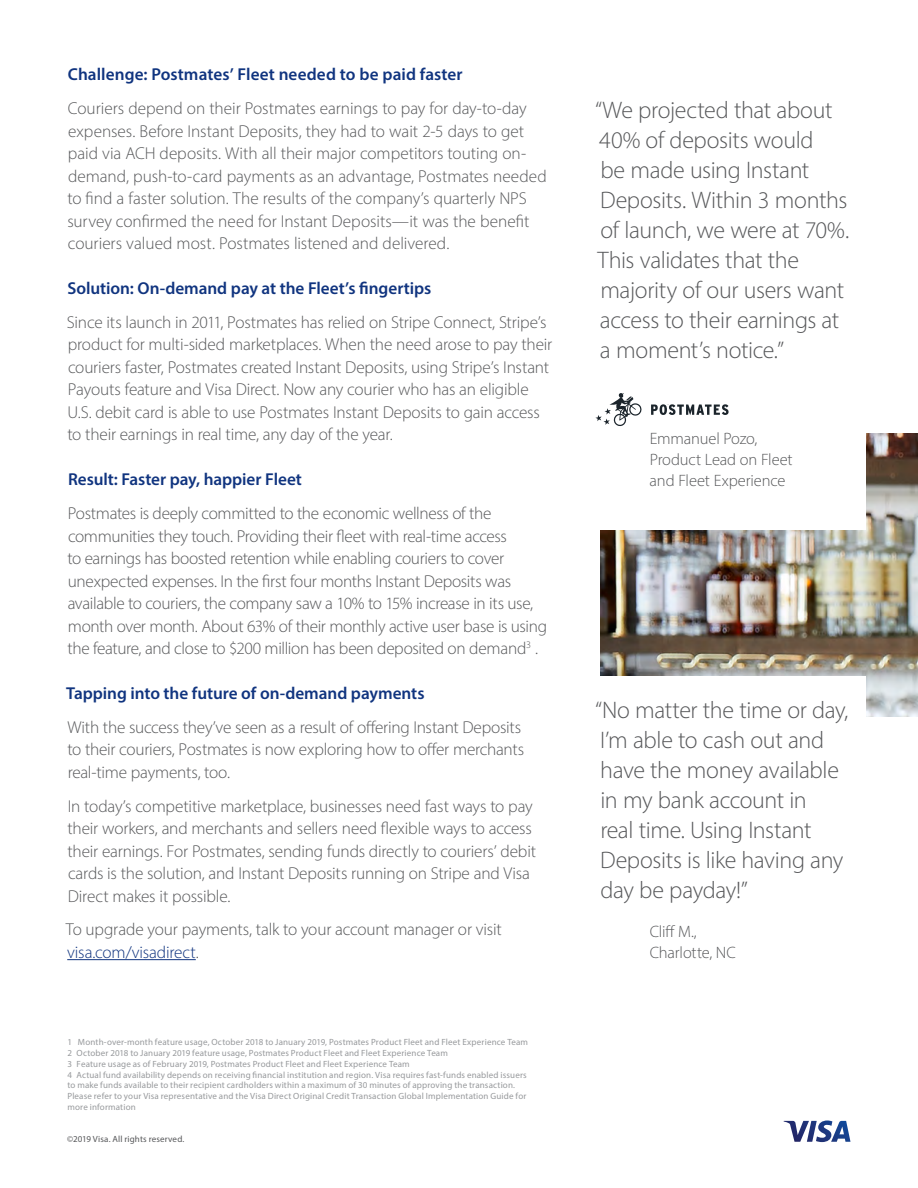
<style>
.page{position:relative;width:918px;height:1188px;background:#fff}
.page>*{position:absolute;margin:0;border:0;box-sizing:border-box;transform-origin:0 0}
.t1{font:300 24px/30px "Myriad Pro";letter-spacing:-.015em;color:#57585a}
.t2{font:300 17.25px/22.5px "Myriad Pro";letter-spacing:-.01em;color:#57585a}
.t3{font:600 17.25px "Myriad Pro";color:#10347f}
.t4{font:300 16.5px/21px "Myriad Pro";letter-spacing:-.01em;color:#57585a}
.Span{font:300 10.05px "Myriad Pro";color:#57585a}
.t5{font:9px/10.8px "Myriad Pro";letter-spacing:.015em;color:#97999c}
.t6{font:9px "Myriad Pro";letter-spacing:.015em;color:#57585a}
.s1{color:#10347f}
</style>
<div class="page">
<img style="left:601px;top:433px;width:317px;height:284px">
<hr style="left:67px;top:959px;width:129px;height:1px;background:#10347f">
<div style="left:584px;top:676px;width:282px;height:307px;background:#fff"></div>
<div style="left:584px;top:105px;width:282px;height:425px;background:#fff"></div>
<svg style="left:651px;top:404px;width:78px;height:11px"></svg>
<svg style="left:595px;top:393px;width:47px;height:33px"></svg>
<svg style="left:784px;top:1120px;width:66px;height:22px"></svg>
<h2 class="t3" style="left:68px;top:64px;width:396px">Challenge: Postmates’ Fleet needed to be paid faster</h2>
<p class="t2" style="left:67px;top:97px;width:481px">Couriers depend on their Postmates earnings to pay for day-to-day expenses. Before Instant Deposits, they had to wait 2-5 days to get paid via ACH deposits. With all their major competitors touting on&shy;demand, push-to-card payments as an advantage, Postmates needed to find a faster solution. The results of the company’s quarterly NPS survey confirmed the need for Instant Deposits—it was the benefit couriers valued most. Postmates listened and delivered.</p>
<h2 class="t3" style="left:68px;top:277px;width:365px">Solution: On-demand pay at the Fleet’s fingertips</h2>
<p class="t2" style="left:67px;top:311px;width:487px">Since its launch in 2011, Postmates has relied on Stripe Connect, Stripe’s product for multi-sided marketplaces. When the need arose to pay their couriers faster, Postmates created Instant Deposits, using Stripe’s Instant Payouts feature and Visa Direct. Now any courier who has an eligible U.S. debit card is able to use Postmates Instant Deposits to gain access to their earnings in real time, any day of the year.</p>
<h2 class="t3" style="left:68px;top:469px;width:235px">Result: Faster pay, happier Fleet</h2>
<p class="t2" style="left:67px;top:502px;width:481px">Postmates is deeply committed to the economic wellness of the communities they touch. Providing their fleet with real-time access<br>to earnings has boosted retention while enabling couriers to cover unexpected expenses. In the first four months Instant Deposits was available to couriers, the company saw a 10% to 15% increase in its use, month over month. About 63% of their monthly active user base is using the feature, and close to $200 million has been deposited on demand</p>
<p class="Span" style="left:526px;top:639px;width:6px">3</p>
<p class="t2" style="left:535px;top:637px;width:5px">.</p>
<h2 class="t3" style="left:66px;top:682px;width:360px">Tapping into the future of on-demand payments</h2>
<p class="t2" style="left:67px;top:716px;width:458px">With the success they’ve seen as a result of offering Instant Deposits to their couriers, Postmates is now exploring how to offer merchants real-time payments, too.</p>
<p class="t2" style="left:67px;top:795px;width:470px">In today’s competitive marketplace, businesses need fast ways to pay their workers, and merchants and sellers need flexible ways to access their earnings. For Postmates, sending funds directly to couriers’ debit cards is the solution, and Instant Deposits running on Stripe and Visa Direct makes it possible.</p>
<p class="t2" style="left:66px;top:918px;width:437px">To upgrade your payments, talk to your account manager or visit <span class="s1">visa.com/visadirect</span>.</p>
<p class="t5" style="left:68px;top:1037px;width:462px">1 Month-over-month feature usage, October 2018 to January 2019, Postmates Product Fleet and Fleet Experience Team</p>
<p class="t5" style="left:68px;top:1047px;width:382px">2 October 2018 to January 2019 feature usage, Postmates Product Fleet and Fleet Experience Team</p>
<p class="t5" style="left:68px;top:1058px;width:344px">3 Feature usage as of February 2019, Postmates Product Fleet and Fleet Experience Team</p>
<p class="t5" style="left:68px;top:1069px;width:461px">4 Actual fund availability depends on receiving financial institution and region. Visa requires fast-funds enabled issuers to make funds available to their recipient cardholders within a maximum of 30 minutes of approving the transaction.<br>Please refer to your Visa representative and the Visa Direct Original Credit Transaction Global Implementation Guide for more information</p>
<p class="t6" style="left:67px;top:1134px;width:119px">©2019 Visa. All rights reserved.</p>
<p class="t1" style="left:595px;top:95px;width:256px">“We projected that about<br>40% of deposits would<br>be made using Instant<br>Deposits. Within 3 months of launch, we were at 70%.<br>This validates that the majority of our users want access to their earnings at a moment’s notice.”</p>
<p class="t4" style="left:650px;top:427px;width:145px">Emmanuel Pozo,<br>Product Lead on Fleet and Fleet Experience</p>
<p class="t1" style="left:595px;top:695px;width:255px">“No matter the time or day,<br>I’m able to cash out and have the money available in my bank account in<br>real time. Using Instant<br>Deposits is like having any day be payday!”</p>
<p class="t4" style="left:650px;top:921px;width:88px">Cliff M.,<br>Charlotte, NC</p>
</div>
